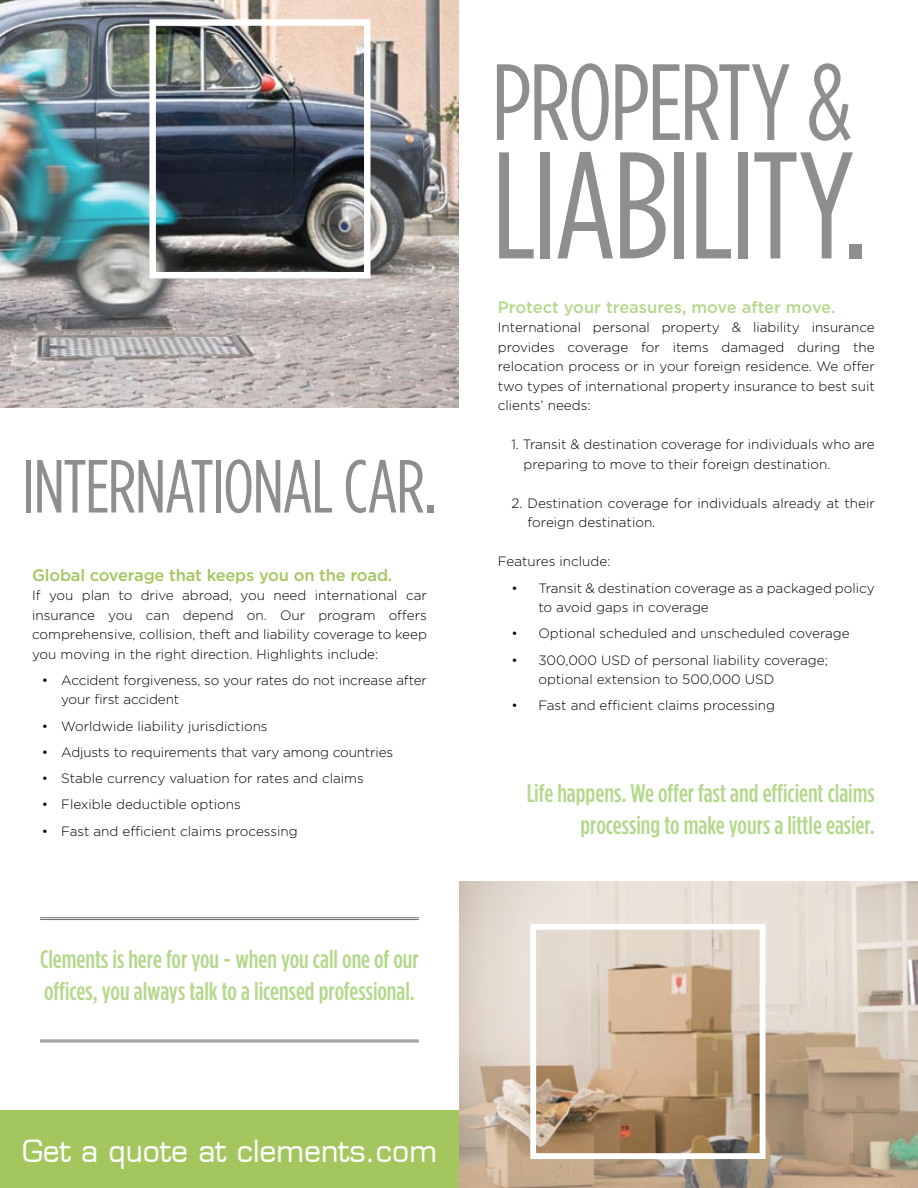
<style>
.page{position:relative;width:918px;height:1188px;background:#fff}
.page>*{position:absolute;margin:0;border:0;box-sizing:border-box;transform-origin:0 0}
.t1{font:151.5px "Gotham Condensed";letter-spacing:-.025em;color:#8c8e90}
.t2{font:108px "Gotham Condensed";letter-spacing:-.025em;color:#8c8e90}
.t3{font:75px "Gotham Condensed";letter-spacing:-.025em;color:#8c8e90}
.t4{font:30px "Eurostile";color:#fff}
.t5{font:500 25.5px/31.5px "Gotham Condensed";color:#b4d88b}
.t6{font:500 16.5px "Gotham";letter-spacing:-.01em;color:#a4c65e}
.t7{font:500 16.5px "Gotham";color:#b4d88b}
.t8{font:300 13.5px/19.5px "Gotham";color:#000}
</style>
<div class="page">
<img style="left:459px;top:881px;width:459px;height:307px">
<hr style="left:40px;top:1040px;width:379px;height:1px;background:#6d6e71">
<hr style="left:40px;top:1042px;width:379px;height:1px;background:#6d6e71">
<img style="left:0;top:0;width:459px;height:407px">
<hr style="left:40px;top:917px;width:379px;height:1px;background:#6d6e71">
<hr style="left:40px;top:919px;width:379px;height:1px;background:#6d6e71">
<img style="left:156px;top:26px;width:207px;height:245px">
<div style="left:149px;top:19px;width:221px;height:259px;border:6px solid #fff"></div>
<img style="left:537px;top:931px;width:222px;height:221px">
<div style="left:530px;top:924px;width:236px;height:235px;border:6px solid #fff"></div>
<div style="left:0;top:1111px;width:459px;height:77px;background:#a4c65e"></div>
<h3 class="t3" style="left:22px;top:444px;width:416px">INTERNATIONAL CAR.</h3>
<p class="t6" style="left:32px;top:564px;width:362px">Global coverage that keeps you on the road.</p>
<p class="t8" style="left:32px;top:585px;width:396px;text-align:justify">If you plan to drive abroad, you need international car insurance you can depend on. Our program offers comprehensive, collision, theft and liability coverage to keep you moving in the right direction. Highlights include:</p>
<p class="t8" style="left:61px;top:670px;width:367px;text-indent:-19px">• Accident forgiveness, so your rates do not increase after your first accident</p>
<p class="t8" style="left:42px;top:716px;width:227px">• Worldwide liability jurisdictions</p>
<p class="t8" style="left:42px;top:742px;width:353px">• Adjusts to requirements that vary among countries</p>
<p class="t8" style="left:42px;top:768px;width:324px">• Stable currency valuation for rates and claims</p>
<p class="t8" style="left:42px;top:795px;width:200px">• Flexible deductible options</p>
<p class="t8" style="left:42px;top:821px;width:258px">• Fast and efficient claims processing</p>
<h3 class="t5" style="left:40px;top:943px;width:380px">Clements is here for you - when you call one of our offices, you always talk to a licensed professional.</h3>
<h3 class="t4" style="left:22px;top:1132px;width:416px">Get a quote at clements.com</h3>
<h2 class="t2" style="left:491px;top:41px;width:362px">PROPERTY &amp;</h2>
<h1 class="t1" style="left:491px;top:119px;width:378px">LIABILITY.</h1>
<p class="t7" style="left:498px;top:296px;width:339px">Protect your treasures, move after move.</p>
<p class="t8" style="left:498px;top:318px;width:378px;text-align:justify">International personal property &amp; liability insurance provides coverage for items damaged during the relocation process or in your foreign residence. We offer two types of international property insurance to best suit clients’ needs:</p>
<p class="t8" style="left:524px;top:435px;width:353px;text-indent:-12px">1. Transit &amp; destination coverage for individuals who are preparing to move to their foreign destination.</p>
<p class="t8" style="left:528px;top:493px;width:349px;text-indent:-16px">2. Destination coverage for individuals already at their foreign destination.</p>
<p class="t8" style="left:498px;top:552px;width:114px">Features include:</p>
<p class="t8" style="left:538px;top:578px;width:338px;text-indent:-27px">• Transit &amp; destination coverage as a packaged policy to avoid gaps in coverage</p>
<p class="t8" style="left:511px;top:624px;width:340px">• Optional scheduled and unscheduled coverage</p>
<p class="t8" style="left:538px;top:650px;width:291px;text-indent:-27px">• 300,000 USD of personal liability coverage; optional extension to 500,000 USD</p>
<p class="t8" style="left:511px;top:696px;width:265px">• Fast and efficient claims processing</p>
<h3 class="t5" style="left:527px;top:777px;width:350px;text-align:right">Life happens. We offer fast and efficient claims processing to make yours a little easier.</h3>
</div>
